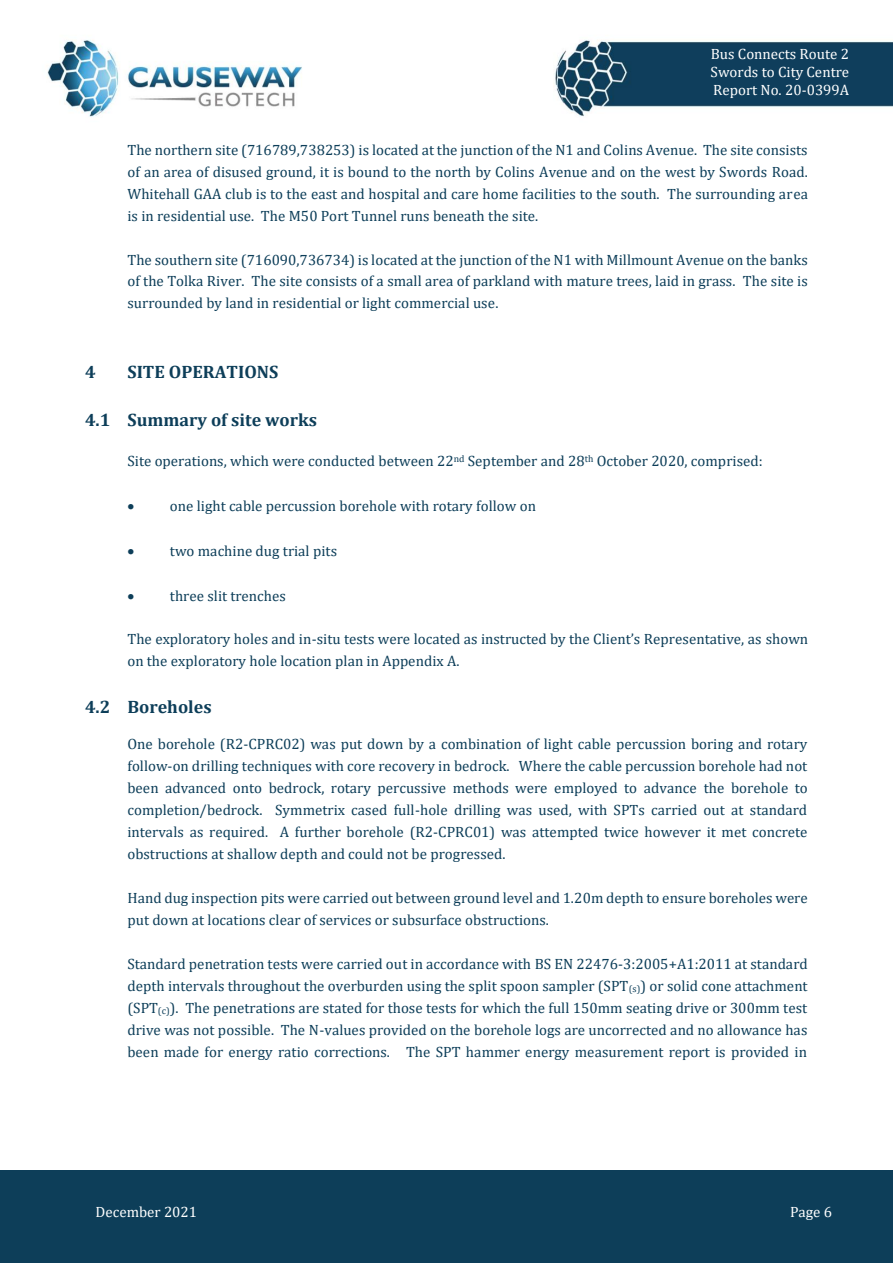
<style>
.page{position:relative;width:893px;height:1263px;background:#fff}
.page>*{position:absolute;margin:0;border:0;box-sizing:border-box;transform-origin:0 0}
.t1{font:700 18px "Cambria";color:#0d3e59}
.t2{font:15px/21.9px "Cambria";color:#0d3e59;text-align:justify}
.t3{font:15px/17.5px "Cambria";color:#fff;text-align:justify}
.s1{font-size:9.75px}
</style>
<div class="page">
<img style="left:47px;top:40px;width:846px;height:77px">
<div style="left:0;top:1169px;width:893px;height:94px;background:#0d3e59"></div>
<p class="t3" style="left:710px;top:45px;width:140px">Bus Connects Route 2<br>Swords to City Centre Report No. 20-0399A</p>
<p class="t2" style="left:127px;top:138px;width:682px">The northern site (716789,738253) is located at the junction of the N1 and Colins Avenue. The site consists of an area of disused ground, it is bound to the north by Colins Avenue and on the west by Swords Road.<br>Whitehall GAA club is to the east and hospital and care home facilities to the south. The surrounding area is in residential use. The M50 Port Tunnel runs beneath the site.</p>
<p class="t2" style="left:127px;top:248px;width:682px">The southern site (716090,736734) is located at the junction of the N1 with Millmount Avenue on the banks of the Tolka River. The site consists of a small area of parkland with mature trees, laid in grass. The site is surrounded by land in residential or light commercial use.</p>
<p class="t1" style="left:85px;top:360px;width:12px">4</p>
<p class="t1" style="left:127px;top:360px;width:152px">SITE OPERATIONS</p>
<p class="t1" style="left:85px;top:408px;width:234px">4.1 Summary of site works</p>
<p class="t2" style="left:127px;top:450px;width:637px">Site operations, which were conducted between 22<sup>nd</sup> September and 28<sup>th</sup> October 2020, comprised:</p>
<p class="t2" style="left:127px;top:494px;width:410px">• one light cable percussion borehole with rotary follow on</p>
<p class="t2" style="left:127px;top:539px;width:211px">• two machine dug trial pits</p>
<p class="t2" style="left:127px;top:584px;width:160px">• three slit trenches</p>
<p class="t2" style="left:127px;top:628px;width:682px">The exploratory holes and in-situ tests were located as instructed by the Client’s Representative, as shown on the exploratory hole location plan in Appendix A.</p>
<p class="t1" style="left:85px;top:696px;width:128px">4.2 Boreholes</p>
<p class="t2" style="left:127px;top:732px;width:682px">One borehole (R2-CPRC02) was put down by a combination of light cable percussion boring and rotary follow-on drilling techniques with core recovery in bedrock. Where the cable percussion borehole had not been advanced onto bedrock, rotary percussive methods were employed to advance the borehole to completion/bedrock. Symmetrix cased full-hole drilling was used, with SPTs carried out at standard intervals as required. A further borehole (R2-CPRC01) was attempted twice however it met concrete obstructions at shallow depth and could not be progressed.</p>
<p class="t2" style="left:127px;top:886px;width:682px">Hand dug inspection pits were carried out between ground level and 1.20m depth to ensure boreholes were put down at locations clear of services or subsurface obstructions.</p>
<p class="t2" style="left:127px;top:952px;width:682px">Standard penetration tests were carried out in accordance with BS EN 22476-3:2005+A1:2011 at standard depth intervals throughout the overburden using the split spoon sampler (SPT<span class="s1">(s)</span>) or solid cone attachment (SPT<span class="s1">(c)</span>). The penetrations are stated for those tests for which the full 150mm seating drive or 300mm test drive was not possible. The N-values provided on the borehole logs are uncorrected and no allowance has been made for energy ratio corrections. The SPT hammer energy measurement report is provided in</p>
<p class="t3" style="left:95px;top:1202px;width:103px">December 2021</p>
<p class="t3" style="left:790px;top:1202px;width:44px">Page 6</p>
</div>
